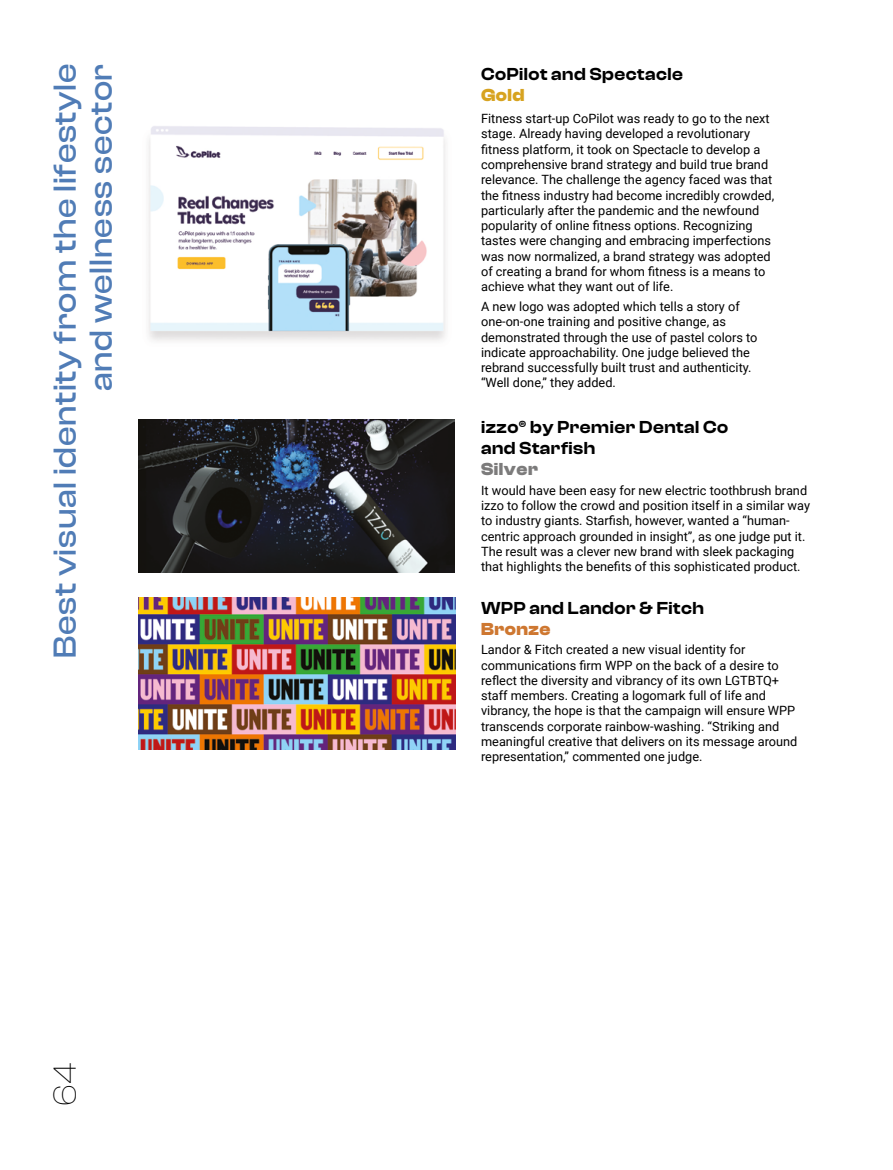
<style>
.page{position:relative;width:893px;height:1170px;background:#fff}
.page>*{position:absolute;margin:0;border:0;box-sizing:border-box;transform-origin:0 0}
.t1{font:500 33px/36px "Clash Display";letter-spacing:.02em;color:#507cb6;text-align:right}
.t2{font:200 33px "Clash Display";color:#000}
.t3{font:600 18px/21.6px "Clash Display";letter-spacing:.03em;color:#000}
.t4{font:700 18px "Clash Display";letter-spacing:.03em;color:#7c7b7b}
.t5{font:700 18px "Clash Display";letter-spacing:.03em;color:#ce7730}
.t6{font:700 18px "Clash Display";color:#d7a320}
.t7{font:12.75px/15.3px "Roboto";color:#000}
</style>
<div class="page">
<img style="left:148px;top:126px;width:298px;height:215px">
<img style="left:139px;top:419px;width:316px;height:153px">
<img style="left:139px;top:597px;width:316px;height:152px">
<h1 class="t1" style="left:47px;top:657px;width:595px;rotate:-90deg">Best visual identity from the lifestyle and wellness sector</h1>
<h2 class="t3" style="left:481px;top:63px;width:203px">CoPilot and Spectacle</h2>
<h2 class="t6" style="left:481px;top:85px;width:45px">Gold</h2>
<p class="t7" style="left:481px;top:110px;width:295px">Fitness start-up CoPilot was ready to go to the next stage. Already having developed a revolutionary fitness platform, it took on Spectacle to develop a comprehensive brand strategy and build true brand relevance. The challenge the agency faced was that the fitness industry had become incredibly crowded, particularly after the pandemic and the newfound popularity of online fitness options. Recognizing tastes were changing and embracing imperfections was now normalized, a brand strategy was adopted of creating a brand for whom fitness is a means to achieve what they want out of life.</p>
<p class="t7" style="left:481px;top:298px;width:278px">A new logo was adopted which tells a story of one-on-one training and positive change, as demonstrated through the use of pastel colors to indicate approachability. One judge believed the rebrand successfully built trust and authenticity. “Well done,” they added.</p>
<h2 class="t3" style="left:481px;top:416px;width:249px">izzo® by Premier Dental Co and Starfish</h2>
<h2 class="t4" style="left:481px;top:459px;width:58px">Silver</h2>
<p class="t7" style="left:481px;top:482px;width:330px">It would have been easy for new electric toothbrush brand izzo to follow the crowd and position itself in a similar way to industry giants. Starfish, however, wanted a “human&shy;centric approach grounded in insight”, as one judge put it.<br>The result was a clever new brand with sleek packaging that highlights the benefits of this sophisticated product.</p>
<h2 class="t3" style="left:481px;top:597px;width:224px">WPP and Landor &amp; Fitch</h2>
<h2 class="t5" style="left:481px;top:618px;width:71px">Bronze</h2>
<p class="t7" style="left:481px;top:641px;width:318px">Landor &amp; Fitch created a new visual identity for communications firm WPP on the back of a desire to reflect the diversity and vibrancy of its own LGTBTQ+ staff members. Creating a logomark full of life and vibrancy, the hope is that the campaign will ensure WPP transcends corporate rainbow-washing. “Striking and meaningful creative that delivers on its message around representation,” commented one judge.</p>
<h1 class="t2" style="left:47px;top:1106px;width:45px;rotate:-90deg">64</h1>
</div>
